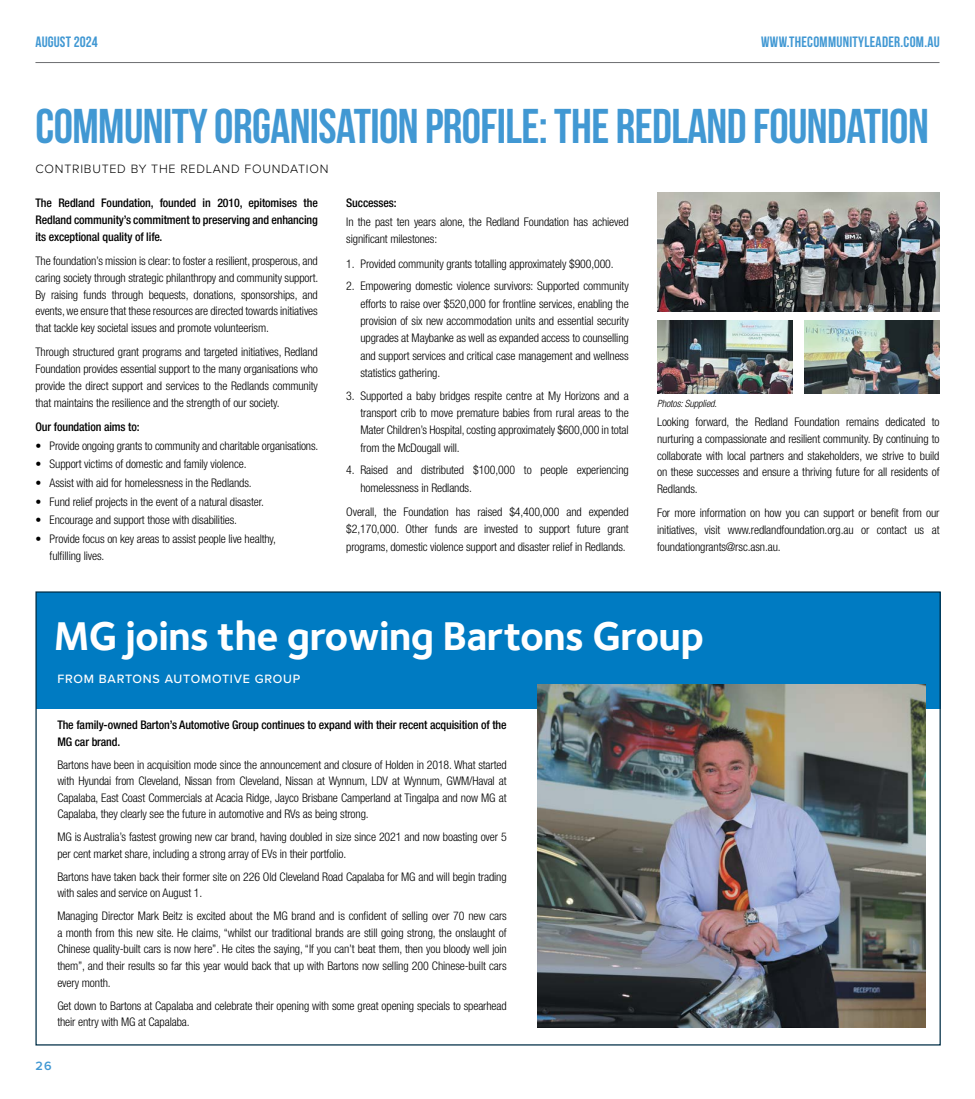
<style>
.page{position:relative;width:975px;height:1099px;background:#fff}
.page>*{position:absolute;margin:0;border:0;box-sizing:border-box;transform-origin:0 0}
.t1{font:48.75px "Bebas Neue";letter-spacing:-.01em;color:#4198d3}
.t2{font:700 41.25px "Foundry Sterling";letter-spacing:-.02em;color:#fff}
.t3{font:15px "Bebas Neue";letter-spacing:.02em;color:#4198d3}
.t4{font:300 12.5px "Proxima Nova";letter-spacing:.06em;color:#000}
.t5{font:500 12.5px "Proxima Nova";letter-spacing:.06em;color:#fff}
.t6{font:600 12.5px "Proxima Nova";color:#4198d3}
.t7{font:300 condensed 11.88px/16.9px "Helvetica Neue LT Pro";letter-spacing:-.01em;color:#000;text-align:justify}
.t8{font:500 condensed 11.88px/16.9px "Helvetica Neue LT Pro";letter-spacing:-.01em;color:#000;text-align:justify}
.t9{font:italic 300 condensed 10px "Helvetica Neue LT Pro";letter-spacing:-.01em;color:#000}
</style>
<div class="page">
<hr style="left:35px;top:62px;width:904px;height:1px;background:#6d6e71">
<img style="left:657px;top:192px;width:282px;height:120px">
<img style="left:657px;top:320px;width:135px;height:73px">
<img style="left:804px;top:320px;width:135px;height:73px">
<div style="left:36px;top:592px;width:904px;height:116px;background:#007bc2"></div>
<img style="left:538px;top:684px;width:387px;height:343px">
<p class="t3" style="left:35px;top:33px;width:64px">AUGUST 2024</p>
<p class="t3" style="left:761px;top:33px;width:180px">WWW.THECOMMUNITYLEADER.COM.AU</p>
<h1 class="t1" style="left:35px;top:99px;width:894px">COMMUNITY ORGANISATION PROFILE: THE REDLAND FOUNDATION</h1>
<p class="t4" style="left:35px;top:159px;width:294px">CONTRIBUTED BY THE REDLAND FOUNDATION</p>
<p class="t8" style="left:35px;top:194px;width:284px">The Redland Foundation, founded in 2010, epitomises the Redland community’s commitment to preserving and enhancing its exceptional quality of life.</p>
<p class="t7" style="left:35px;top:252px;width:284px">The foundation’s mission is clear: to foster a resilient, prosperous, and caring society through strategic philanthropy and community support.<br>By raising funds through bequests, donations, sponsorships, and events, we ensure that these resources are directed towards initiatives that tackle key societal issues and promote volunteerism.</p>
<p class="t7" style="left:35px;top:343px;width:284px">Through structured grant programs and targeted initiatives, Redland Foundation provides essential support to the many organisations who provide the direct support and services to the Redlands community that maintains the resilience and the strength of our society.</p>
<p class="t8" style="left:35px;top:418px;width:106px">Our foundation aims to:</p>
<p class="t7" style="left:35px;top:437px;width:284px">• Provide ongoing grants to community and charitable organisations.</p>
<p class="t7" style="left:35px;top:455px;width:212px">• Support victims of domestic and family violence.</p>
<p class="t7" style="left:35px;top:474px;width:218px">• Assist with aid for homelessness in the Redlands.</p>
<p class="t7" style="left:35px;top:493px;width:230px">• Fund relief projects in the event of a natural disaster.</p>
<p class="t7" style="left:35px;top:511px;width:203px">• Encourage and support those with disabilities.</p>
<p class="t7" style="left:50px;top:530px;width:228px;text-indent:-14px">• Provide focus on key areas to assist people live healthy, fulfilling lives.</p>
<p class="t8" style="left:346px;top:194px;width:52px">Successes:</p>
<p class="t7" style="left:346px;top:213px;width:284px;line-height:17.4px">In the past ten years alone, the Redland Foundation has achieved significant milestones:</p>
<p class="t7" style="left:346px;top:255px;width:269px">1. Provided community grants totalling approximately $900,000.</p>
<p class="t7" style="left:360px;top:277px;width:270px;line-height:17.4px;text-indent:-14px">2. Empowering domestic violence survivors: Supported community efforts to raise over $520,000 for frontline services, enabling the provision of six new accommodation units and essential security upgrades at Maybanke as well as expanded access to counselling and support services and critical case management and wellness statistics gathering.</p>
<p class="t7" style="left:360px;top:387px;width:270px;line-height:17.4px;text-indent:-14px">3. Supported a baby bridges respite centre at My Horizons and a transport crib to move premature babies from rural areas to the Mater Children’s Hospital, costing approximately $600,000 in total from the McDougall will.</p>
<p class="t7" style="left:360px;top:461px;width:270px;line-height:17.4px;text-indent:-14px">4. Raised and distributed $100,000 to people experiencing homelessness in Redlands.</p>
<p class="t7" style="left:346px;top:503px;width:284px;line-height:17.4px">Overall, the Foundation has raised $4,400,000 and expended $2,170,000. Other funds are invested to support future grant programs, domestic violence support and disaster relief in Redlands.</p>
<p class="t9" style="left:657px;top:398px;width:61px">Photos: Supplied.</p>
<p class="t7" style="left:657px;top:413px;width:284px">Looking forward, the Redland Foundation remains dedicated to nurturing a compassionate and resilient community. By continuing to collaborate with local partners and stakeholders, we strive to build on these successes and ensure a thriving future for all residents of Redlands.</p>
<p class="t7" style="left:657px;top:504px;width:284px">For more information on how you can support or benefit from our initiatives, visit www.redlandfoundation.org.au or contact us at foundationgrants@rsc.asn.au.</p>
<h2 class="t2" style="left:54px;top:611px;width:651px">MG joins the growing Bartons Group</h2>
<p class="t5" style="left:57px;top:669px;width:244px">FROM BARTONS AUTOMOTIVE GROUP</p>
<p class="t8" style="left:57px;top:716px;width:451px">The family-owned Barton’s Automotive Group continues to expand with their recent acquisition of the<br>MG car brand.</p>
<p class="t7" style="left:57px;top:756px;width:451px">Bartons have been in acquisition mode since the announcement and closure of Holden in 2018. What started with Hyundai from Cleveland, Nissan from Cleveland, Nissan at Wynnum, LDV at Wynnum, GWM/Haval at Capalaba, East Coast Commercials at Acacia Ridge, Jayco Brisbane Camperland at Tingalpa and now MG at Capalaba, they clearly see the future in automotive and RVs as being strong.</p>
<p class="t7" style="left:57px;top:828px;width:451px">MG is Australia’s fastest growing new car brand, having doubled in size since 2021 and now boasting over 5 per cent market share, including a strong array of EVs in their portfolio.</p>
<p class="t7" style="left:57px;top:868px;width:451px">Bartons have taken back their former site on 226 Old Cleveland Road Capalaba for MG and will begin trading with sales and service on August 1.</p>
<p class="t7" style="left:57px;top:907px;width:451px">Managing Director Mark Beitz is excited about the MG brand and is confident of selling over 70 new cars a month from this new site. He claims, “whilst our traditional brands are still going strong, the onslaught of Chinese quality-built cars is now here”. He cites the saying, “If you can’t beat them, then you bloody well join them”, and their results so far this year would back that up with Bartons now selling 200 Chinese-built cars every month.</p>
<p class="t7" style="left:57px;top:996px;width:451px">Get down to Bartons at Capalaba and celebrate their opening with some great opening specials to spearhead their entry with MG at Capalaba.</p>
<p class="t6" style="left:35px;top:1056px;width:18px">26</p>
</div>
